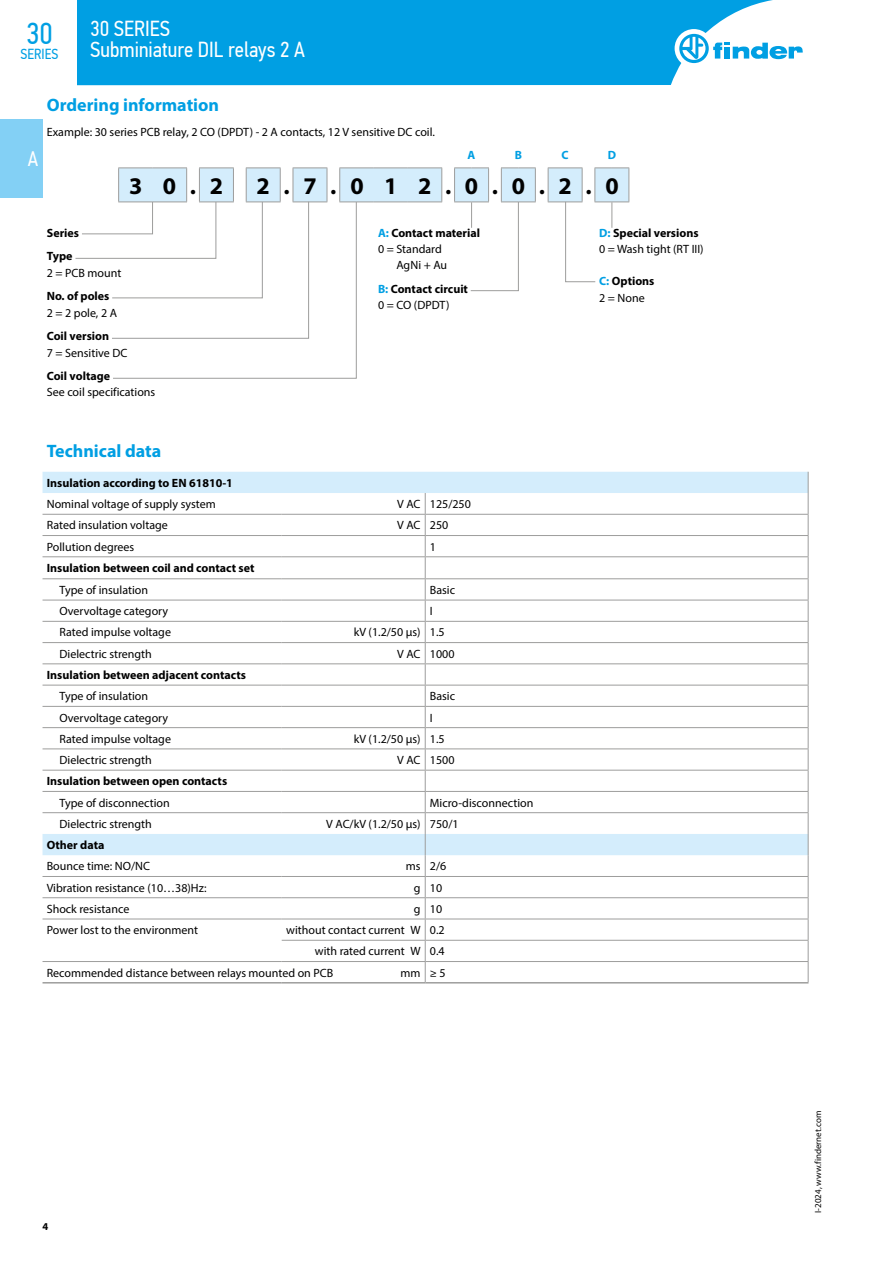
<style>
.page{position:relative;width:893px;height:1263px;background:#fff}
.page>*{position:absolute;margin:0;border:0;box-sizing:border-box;transform-origin:0 0}
.t1{font:30.3px "PF Din Text Cond Pro";color:#009fe3}
.t2{font:700 24px "Myriad Pro";color:#000}
.t3{font:21.75px/21px "PF Din Text Cond Pro";color:#fff}
.t4{font:21px "PF Din Text Cond Pro";color:#fff}
.t5{font:700 18px "Myriad Pro";color:#009fe3}
.t6{font:14.55px "PF Din Text Cond Pro";color:#009fe3}
.t7{font:12px/16.2px "Myriad Pro";color:#000}
.t8{font:700 12px/16.2px "Myriad Pro";color:#000}
.t9{font:700 12px "Myriad Pro";color:#009fe3}
.t10{font:700 10.5px "Myriad Pro";color:#000}
.t11{font:9px "Myriad Pro";color:#000}
.s1{color:#009fe3}
.s2{font-weight:400}
.s3{font-weight:700;color:#009fe3}
.s4{font-weight:700}
</style>
<div class="page">
<div style="left:0;top:119px;width:43px;height:79px;background:#83d0f5"></div>
<svg style="left:43px;top:472px;width:765px;height:383px"></svg>
<hr style="left:43px;top:600px;width:239px;height:1px;background:#9d9d9c">
<hr style="left:282px;top:600px;width:143px;height:1px;background:#9d9d9c">
<hr style="left:43px;top:621px;width:239px;height:1px;background:#9d9d9c">
<hr style="left:282px;top:621px;width:143px;height:1px;background:#9d9d9c">
<hr style="left:43px;top:642px;width:239px;height:1px;background:#9d9d9c">
<hr style="left:282px;top:642px;width:143px;height:1px;background:#9d9d9c">
<hr style="left:43px;top:663px;width:239px;height:1px;background:#9d9d9c">
<hr style="left:282px;top:663px;width:143px;height:1px;background:#9d9d9c">
<hr style="left:43px;top:685px;width:239px;height:1px;background:#9d9d9c">
<hr style="left:282px;top:685px;width:143px;height:1px;background:#9d9d9c">
<hr style="left:43px;top:706px;width:239px;height:1px;background:#9d9d9c">
<hr style="left:282px;top:706px;width:143px;height:1px;background:#9d9d9c">
<hr style="left:43px;top:727px;width:239px;height:1px;background:#9d9d9c">
<hr style="left:282px;top:727px;width:143px;height:1px;background:#9d9d9c">
<hr style="left:43px;top:748px;width:239px;height:1px;background:#9d9d9c">
<hr style="left:282px;top:748px;width:143px;height:1px;background:#9d9d9c">
<hr style="left:43px;top:770px;width:239px;height:1px;background:#9d9d9c">
<hr style="left:282px;top:770px;width:143px;height:1px;background:#9d9d9c">
<hr style="left:43px;top:791px;width:239px;height:1px;background:#9d9d9c">
<hr style="left:282px;top:791px;width:143px;height:1px;background:#9d9d9c">
<hr style="left:43px;top:812px;width:239px;height:1px;background:#9d9d9c">
<hr style="left:282px;top:812px;width:143px;height:1px;background:#9d9d9c">
<hr style="left:43px;top:514px;width:239px;height:1px;background:#9d9d9c">
<hr style="left:282px;top:514px;width:143px;height:1px;background:#9d9d9c">
<hr style="left:43px;top:535px;width:239px;height:1px;background:#9d9d9c">
<hr style="left:282px;top:535px;width:143px;height:1px;background:#9d9d9c">
<hr style="left:43px;top:556px;width:239px;height:1px;background:#9d9d9c">
<hr style="left:282px;top:556px;width:143px;height:1px;background:#9d9d9c">
<hr style="left:43px;top:578px;width:239px;height:1px;background:#9d9d9c">
<hr style="left:282px;top:578px;width:143px;height:1px;background:#9d9d9c">
<hr style="left:43px;top:876px;width:239px;height:1px;background:#9d9d9c">
<hr style="left:282px;top:876px;width:143px;height:1px;background:#9d9d9c">
<hr style="left:43px;top:897px;width:239px;height:1px;background:#9d9d9c">
<hr style="left:282px;top:897px;width:143px;height:1px;background:#9d9d9c">
<hr style="left:43px;top:919px;width:239px;height:1px;background:#9d9d9c">
<hr style="left:282px;top:919px;width:143px;height:1px;background:#9d9d9c">
<hr style="left:282px;top:940px;width:143px;height:1px;background:#9d9d9c">
<hr style="left:43px;top:961px;width:239px;height:1px;background:#9d9d9c">
<hr style="left:43px;top:982px;width:239px;height:1px;background:#9d9d9c">
<hr style="left:282px;top:982px;width:143px;height:1px;background:#9d9d9c">
<hr style="left:282px;top:961px;width:143px;height:1px;background:#9d9d9c">
<hr style="left:425px;top:876px;width:383px;height:1px;background:#9d9d9c">
<hr style="left:425px;top:897px;width:383px;height:1px;background:#9d9d9c">
<hr style="left:425px;top:919px;width:383px;height:1px;background:#9d9d9c">
<hr style="left:425px;top:940px;width:383px;height:1px;background:#9d9d9c">
<hr style="left:425px;top:961px;width:383px;height:1px;background:#9d9d9c">
<hr style="left:425px;top:982px;width:383px;height:1px;background:#9d9d9c">
<hr style="left:425px;top:514px;width:383px;height:1px;background:#9d9d9c">
<hr style="left:425px;top:535px;width:383px;height:1px;background:#9d9d9c">
<hr style="left:425px;top:556px;width:383px;height:1px;background:#9d9d9c">
<hr style="left:425px;top:578px;width:383px;height:1px;background:#9d9d9c">
<hr style="left:425px;top:600px;width:383px;height:1px;background:#9d9d9c">
<hr style="left:425px;top:621px;width:383px;height:1px;background:#9d9d9c">
<hr style="left:425px;top:642px;width:383px;height:1px;background:#9d9d9c">
<hr style="left:425px;top:663px;width:383px;height:1px;background:#9d9d9c">
<hr style="left:425px;top:685px;width:383px;height:1px;background:#9d9d9c">
<hr style="left:425px;top:706px;width:383px;height:1px;background:#9d9d9c">
<hr style="left:425px;top:727px;width:383px;height:1px;background:#9d9d9c">
<hr style="left:425px;top:748px;width:383px;height:1px;background:#9d9d9c">
<hr style="left:425px;top:770px;width:383px;height:1px;background:#9d9d9c">
<hr style="left:425px;top:791px;width:383px;height:1px;background:#9d9d9c">
<hr style="left:425px;top:812px;width:383px;height:1px;background:#9d9d9c">
<svg style="left:425px;top:493px;width:1px;height:489px"></svg>
<svg style="left:808px;top:472px;width:1px;height:510px"></svg>
<svg style="left:75px;top:167px;width:554px;height:212px"></svg>
<div style="left:77px;top:0;width:696px;height:85px;background:#009fe3"></div>
<div style="left:675px;top:29px;width:38px;height:39px;background:#fff;border-radius:50%"></div>
<svg style="left:679px;top:34px;width:124px;height:29px"></svg>
<h1 class="t1" style="left:26px;top:16px;width:28px">30</h1>
<p class="t6" style="left:21px;top:45px;width:39px">SERIES</p>
<h3 class="t3" style="left:90px;top:18px;width:216px">30 SERIES<br>Subminiature DIL relays 2 A</h3>
<h3 class="t4" style="left:28px;top:147px;width:12px">A</h3>
<h3 class="t5" style="left:47px;top:93px;width:174px">Ordering information</h3>
<p class="t7" style="left:47px;top:124px;width:390px">Example: 30 series PCB relay, 2 CO (DPDT) - 2 A contacts, 12 V sensitive DC coil.</p>
<p class="t9" style="left:468px;top:147px;width:9px">A</p>
<p class="t9" style="left:515px;top:147px;width:9px">B</p>
<p class="t9" style="left:562px;top:147px;width:9px">C</p>
<p class="t9" style="left:608px;top:147px;width:10px">D</p>
<h2 class="t2" style="left:129px;top:170px;width:95px">3 0.2</h2>
<h2 class="t2" style="left:257px;top:170px;width:364px">2.7.0 1 2.0.0.2.0</h2>
<p class="t8" style="left:47px;top:220px;width:34px;line-height:23.7px">Series<br>Type</p>
<p class="t7" style="left:47px;top:264px;width:76px">2 = PCB mount</p>
<p class="t8" style="left:47px;top:288px;width:64px">No. of poles</p>
<p class="t7" style="left:47px;top:304px;width:72px">2 = 2 pole, 2 A</p>
<p class="t8" style="left:47px;top:328px;width:64px">Coil version</p>
<p class="t7" style="left:47px;top:344px;width:82px">7 = Sensitive DC</p>
<p class="t8" style="left:47px;top:368px;width:65px">Coil voltage</p>
<p class="t7" style="left:47px;top:384px;width:110px">See coil specifications</p>
<p class="t8" style="left:378px;top:224px;width:104px"><span class="s1">A:</span> Contact material</p>
<p class="t7" style="left:378px;top:241px;width:65px">0 = Standard</p>
<p class="t7" style="left:396px;top:257px;width:52px">AgNi + Au</p>
<p class="t8" style="left:378px;top:280px;width:92px"><span class="s1">B:</span> Contact circuit<br><span class="s2">0 = CO (DPDT)</span></p>
<p class="t7" style="left:599px;top:224px;width:106px"><span class="s3">D:</span> <span class="s4">Special versions<br></span>0 = Wash tight (RT III)</p>
<p class="t8" style="left:599px;top:273px;width:57px"><span class="s1">C:</span> Options<br><span class="s2">2 = None</span></p>
<h3 class="t5" style="left:47px;top:439px;width:116px">Technical data</h3>
<p class="t8" style="left:47px;top:474px;width:188px">Insulation according to EN 61810-1</p>
<p class="t7" style="left:47px;top:496px;width:170px">Nominal voltage of supply system</p>
<p class="t7" style="left:397px;top:496px;width:75px">V AC 125/250</p>
<p class="t7" style="left:47px;top:517px;width:123px">Rated insulation voltage</p>
<p class="t7" style="left:397px;top:517px;width:53px">V AC 250</p>
<p class="t7" style="left:47px;top:538px;width:89px">Pollution degrees</p>
<p class="t7" style="left:430px;top:538px;width:8px">1</p>
<p class="t8" style="left:47px;top:560px;width:209px">Insulation between coil and contact set</p>
<p class="t7" style="left:60px;top:582px;width:90px">Type of insulation</p>
<p class="t7" style="left:430px;top:582px;width:27px">Basic</p>
<p class="t7" style="left:60px;top:603px;width:110px">Overvoltage category</p>
<p class="t7" style="left:430px;top:603px;width:4px">I</p>
<p class="t7" style="left:60px;top:624px;width:113px">Rated impulse voltage</p>
<p class="t7" style="left:354px;top:624px;width:92px">kV (1.2/50 µs) 1.5</p>
<p class="t7" style="left:60px;top:645px;width:94px">Dielectric strength</p>
<p class="t7" style="left:397px;top:645px;width:59px">V AC 1000</p>
<p class="t8" style="left:47px;top:666px;width:201px">Insulation between adjacent contacts</p>
<p class="t7" style="left:60px;top:688px;width:90px">Type of insulation</p>
<p class="t7" style="left:430px;top:688px;width:27px">Basic</p>
<p class="t7" style="left:60px;top:709px;width:110px">Overvoltage category</p>
<p class="t7" style="left:430px;top:709px;width:4px">I</p>
<p class="t7" style="left:60px;top:730px;width:113px">Rated impulse voltage</p>
<p class="t7" style="left:354px;top:730px;width:92px">kV (1.2/50 µs) 1.5</p>
<p class="t7" style="left:60px;top:752px;width:94px">Dielectric strength</p>
<p class="t7" style="left:397px;top:752px;width:59px">V AC 1500</p>
<p class="t8" style="left:47px;top:773px;width:182px">Insulation between open contacts</p>
<p class="t7" style="left:60px;top:794px;width:112px">Type of disconnection</p>
<p class="t7" style="left:430px;top:794px;width:105px">Micro-disconnection</p>
<p class="t7" style="left:60px;top:815px;width:94px">Dielectric strength</p>
<p class="t7" style="left:326px;top:815px;width:134px">V AC/kV (1.2/50 µs) 750/1</p>
<p class="t8" style="left:47px;top:837px;width:59px">Other data</p>
<p class="t7" style="left:47px;top:858px;width:105px">Bounce time: NO/NC</p>
<p class="t7" style="left:406px;top:858px;width:42px">ms 2/6</p>
<p class="t7" style="left:47px;top:879px;width:161px">Vibration resistance (10…38)Hz:</p>
<p class="t7" style="left:414px;top:879px;width:30px">g 10</p>
<p class="t7" style="left:47px;top:901px;width:84px">Shock resistance</p>
<p class="t7" style="left:414px;top:901px;width:30px">g 10</p>
<p class="t7" style="left:47px;top:922px;width:153px">Power lost to the environment</p>
<p class="t7" style="left:286px;top:922px;width:160px">without contact current W 0.2</p>
<p class="t7" style="left:315px;top:943px;width:131px">with rated current W 0.4</p>
<p class="t7" style="left:47px;top:964px;width:288px">Recommended distance between relays mounted on PCB</p>
<p class="t7" style="left:401px;top:964px;width:47px">mm ≥ 5</p>
<p class="t10" style="left:43px;top:1219px;width:7px">4</p>
<p class="t11" style="left:812px;top:1213px;width:103px;rotate:-90deg">I-2024, www.findernet.com</p>
</div>
